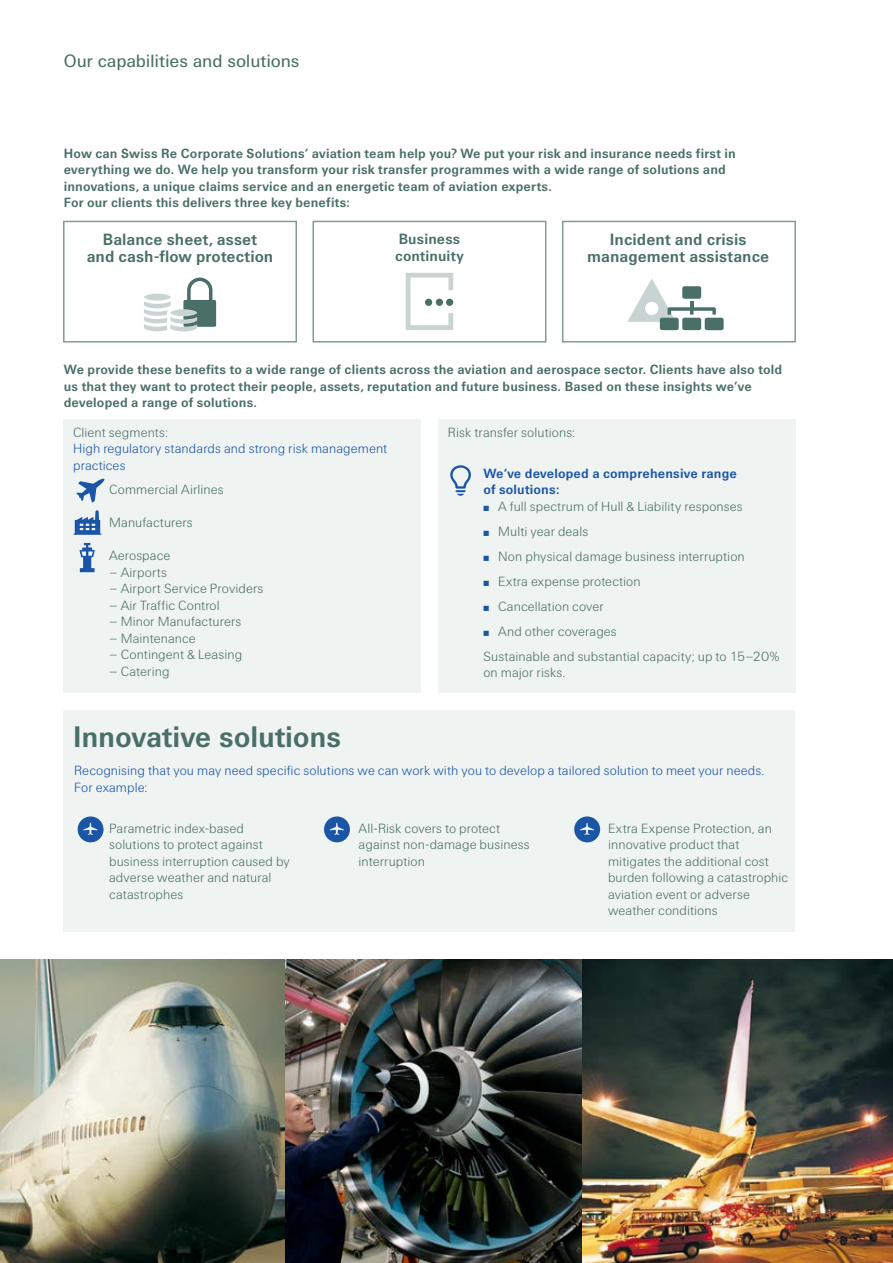
<style>
.page{position:relative;width:893px;height:1263px;background:#fff}
.page>*{position:absolute;margin:0;border:0;box-sizing:border-box;transform-origin:0 0}
.t1{font:700 30px "Swiss Re Sans OT";letter-spacing:-.005em;color:#4a6f68}
.t2{font:18px "Swiss Re Sans OT";letter-spacing:-.01em;color:#4a6f68}
.t3{font:700 16.5px/16.5px "Swiss Re Sans OT";letter-spacing:.005em;color:#4a6f68;text-align:center}
.t4{font:700 15px/16.5px "Swiss Re Sans OT";letter-spacing:.01em;color:#4a6f68}
.t5{font:300 13.5px/16.5px "Swiss Re Sans OT";letter-spacing:.005em;color:#4a6f68}
.t6{font:700 13.5px/16.5px "Swiss Re Sans OT";letter-spacing:.015em;color:#4a6f68}
.t7{font:300 13.5px/16.5px "Swiss Re Sans OT";letter-spacing:.005em;color:#1a55a6}
.t8{font:700 13.5px/16.5px "Swiss Re Sans OT";letter-spacing:.01em;color:#1a55a6}
.s1{font-weight:300}
.s2{font-weight:300;color:#4a6f68}
.s3{color:#1a55a6}
</style>
<div class="page">
<div style="left:438px;top:420px;width:357px;height:273px;background:#e9eeed"></div>
<div style="left:64px;top:420px;width:357px;height:273px;background:#e9eeed"></div>
<div style="left:64px;top:710px;width:731px;height:222px;background:#e9eeed"></div>
<svg style="left:76px;top:479px;width:28px;height:24px"></svg>
<svg style="left:80px;top:543px;width:15px;height:29px"></svg>
<img style="left:0;top:959px;width:893px;height:304px">
<div style="left:63px;top:221px;width:234px;height:121px;border:2px solid #4a6f68"></div>
<div style="left:312px;top:221px;width:234px;height:121px;border:2px solid #4a6f68"></div>
<div style="left:562px;top:221px;width:234px;height:121px;border:2px solid #4a6f68"></div>
<svg style="left:144px;top:278px;width:72px;height:53px"></svg>
<svg style="left:406px;top:273px;width:47px;height:57px"></svg>
<div style="left:425px;top:299px;width:7px;height:7px;background:#4a6f68;border-radius:50%"></div>
<div style="left:436px;top:299px;width:7px;height:7px;background:#4a6f68;border-radius:50%"></div>
<div style="left:446px;top:299px;width:7px;height:7px;background:#4a6f68;border-radius:50%"></div>
<div style="left:705px;top:318px;width:19px;height:12px;background:#4a6f68;border-radius:2px"></div>
<svg style="left:627px;top:279px;width:89px;height:51px"></svg>
<svg style="left:574px;top:816px;width:26px;height:26px"></svg>
<svg style="left:324px;top:816px;width:26px;height:26px"></svg>
<svg style="left:78px;top:816px;width:26px;height:26px"></svg>
<svg style="left:450px;top:465px;width:21px;height:31px"></svg>
<svg style="left:74px;top:510px;width:27px;height:25px"></svg>
<h2 class="t2" style="left:64px;top:51px;width:237px">Our capabilities and solutions</h2>
<p class="t6" style="left:64px;top:145px;width:674px">How can Swiss Re Corporate Solutions’ aviation team help you? We put your risk and insurance needs first in everything we do. We help you transform your risk transfer programmes with a wide range of solutions and innovations, a unique claims service and an energetic team of aviation experts.<br>For our clients this delivers three key benefits:</p>
<p class="t3" style="left:87px;top:231px;width:188px">Balance sheet, asset<br>and cash-flow protection</p>
<p class="t4" style="left:395px;top:231px;width:70px">Business continuity</p>
<p class="t3" style="left:587px;top:231px;width:184px">Incident and crisis management assistance</p>
<p class="t6" style="left:64px;top:361px;width:720px">We provide these benefits to a wide range of clients across the aviation and aerospace sector. Clients have also told us that they want to protect their people, assets, reputation and future business. Based on these insights we’ve developed a range of solutions.</p>
<p class="t5" style="left:73px;top:424px;width:96px">Client segments:</p>
<p class="t7" style="left:73px;top:440px;width:316px">High regulatory standards and strong risk management practices</p>
<p class="t5" style="left:109px;top:482px;width:116px">Commercial Airlines</p>
<p class="t5" style="left:109px;top:515px;width:85px">Manufacturers</p>
<p class="t5" style="left:109px;top:548px;width:63px">Aerospace</p>
<p class="t5" style="left:109px;top:564px;width:59px">– Airports</p>
<p class="t5" style="left:109px;top:581px;width:156px">– Airport Service Providers</p>
<p class="t5" style="left:109px;top:597px;width:112px">– Air Traffic Control</p>
<p class="t5" style="left:109px;top:614px;width:134px">– Minor Manufacturers</p>
<p class="t5" style="left:109px;top:630px;width:88px">– Maintenance</p>
<p class="t5" style="left:109px;top:647px;width:135px">– Contingent &amp; Leasing</p>
<p class="t5" style="left:109px;top:663px;width:62px">– Catering</p>
<h1 class="t1" style="left:73px;top:719px;width:270px">Innovative solutions</h1>
<p class="t5" style="left:448px;top:424px;width:129px">Risk transfer solutions:</p>
<p class="t8" style="left:483px;top:465px;width:261px">We‘ve developed a comprehensive range of solutions:<br><span class="s1">̤</span> <span class="s2">A full spectrum of Hull &amp; Liability responses</span></p>
<p class="t5" style="left:483px;top:519px;width:298px;line-height:25px"><span class="s3">̤</span> Multi year deals<br><span class="s3">̤</span> Non physical damage business interruption<br><span class="s3">̤</span> Extra expense protection<br><span class="s3">̤</span> Cancellation cover<br><span class="s3">̤</span> And other coverages<br>Sustainable and substantial capacity; up to 15‒20%</p>
<p class="t5" style="left:483px;top:665px;width:84px">on major risks.</p>
<p class="t7" style="left:74px;top:763px;width:692px">Recognising that you may need specific solutions we can work with you to develop a tailored solution to meet your needs.<br>For example:</p>
<p class="t5" style="left:359px;top:820px;width:173px">All-Risk covers to protect against non-damage business interruption</p>
<p class="t5" style="left:608px;top:820px;width:182px">Extra Expense Protection, an innovative product that mitigates the additional cost burden following a catastrophic aviation event or adverse weather conditions</p>
<p class="t5" style="left:109px;top:820px;width:182px">Parametric index-based solutions to protect against business interruption caused by adverse weather and natural catastrophes</p>
</div>
